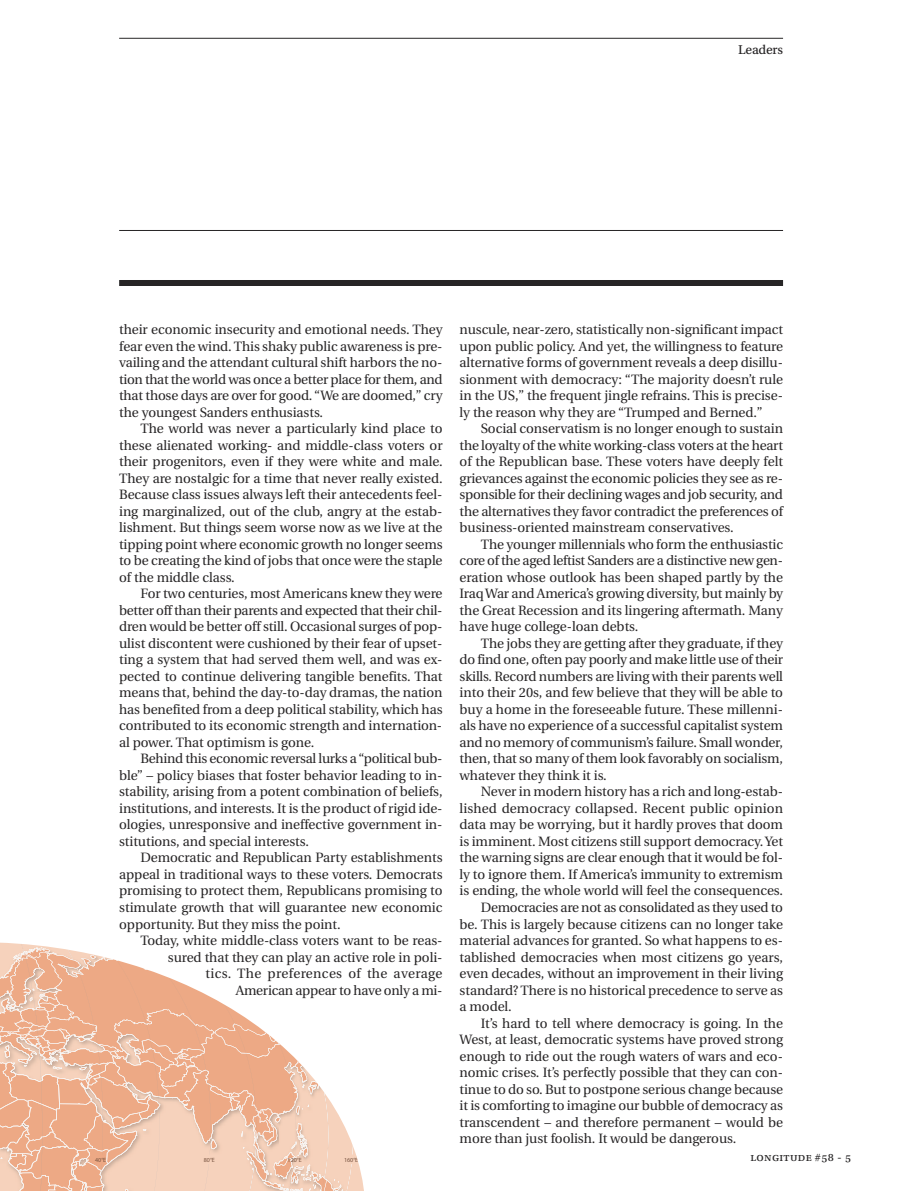
<style>
.page{position:relative;width:915px;height:1191px;background:#fff}
.page>*{position:absolute;margin:0;border:0;box-sizing:border-box;transform-origin:0 0}
.t1{font:13.5px/16.5px "Utopia";letter-spacing:-.005em;color:#272526;text-align:justify}
.t2{font:13.5px "Utopia Std Capt";letter-spacing:-.02em;color:#272526}
.t3{font:12px "Utopia Std Capt";letter-spacing:.025em;color:#272526}
.t4{font:700 6px "Helvetica Neue LT Std";color:#785441}
</style>
<div class="page">
<hr style="left:119px;top:38px;width:663px;height:1px;background:#272526">
<div style="left:119px;top:280px;width:663px;height:6px;background:#272526"></div>
<hr style="left:119px;top:230px;width:663px;height:1px;background:#272526">
<img style="left:353px;top:1147px;width:11px;height:44px">
<svg style="left:359px;top:1151px;width:4px;height:9px"></svg>
<svg style="left:0;top:942px;width:148px;height:249px;background:#eeba9e"></svg>
<svg style="left:148px;top:970px;width:12px;height:221px;background:#efbb9f"></svg>
<svg style="left:160px;top:974px;width:193px;height:217px"></svg>
<div style="left:96px;top:1154px;width:9px;height:10px;background:#eda985;border-radius:50%"></div>
<div style="left:202px;top:1154px;width:13px;height:10px;background:#f6d2bc;border-radius:50%"></div>
<div style="left:346px;top:1154px;width:13px;height:10px;background:#f6d2bc;border-radius:50%"></div>
<p class="t2" style="left:738px;top:45px;width:46px">Leaders</p>
<p class="t1" style="left:119px;top:321px;width:325px">their economic insecurity and emotional needs. They fear even the wind.This shaky public awareness is pre&shy;vailing and the attendant cultural shift harbors the no&shy;tion that the world was once a better place for them, and that those days are over for good. “We are doomed,” cry the youngest Sanders enthusiasts.</p>
<p class="t1" style="left:119px;top:420px;width:325px;text-indent:21px">The world was never a particularly kind place to these alienated working- and middle-class voters or their progenitors, even if they were white and male.<br>They are nostalgic for a time that never really existed.<br>Because class issues always left their antecedents feel&shy;ing marginalized, out of the club, angry at the estab&shy;lishment. But things seem worse now as we live at the tipping point where economic growth no longer seems to be creating the kind of jobs that once were the staple of the middle class.</p>
<p class="t1" style="left:119px;top:585px;width:325px;text-indent:21px">For two centuries, most Americans knew they were better off than their parents and expected that their chil&shy;dren would be better off still. Occasional surges of pop&shy;ulist discontent were cushioned by their fear of upset&shy;ting a system that had served them well, and was ex&shy;pected to continue delivering tangible benefits. That means that, behind the day-to-day dramas, the nation has benefited from a deep political stability, which has contributed to its economic strength and internation&shy;al power. That optimism is gone.</p>
<p class="t1" style="left:119px;top:750px;width:325px;text-indent:21px">Behind this economic reversal lurks a“political bub&shy;ble” – policy biases that foster behavior leading to in&shy;stability, arising from a potent combination of beliefs, institutions, and interests. It is the product of rigid ide&shy;ologies, unresponsive and ineffective government in&shy;stitutions, and special interests.</p>
<p class="t1" style="left:119px;top:849px;width:325px;text-indent:21px">Democratic and Republican Party establishments appeal in traditional ways to these voters. Democrats promising to protect them, Republicans promising to stimulate growth that will guarantee new economic opportunity. But they miss the point.</p>
<p class="t1" style="left:140px;top:932px;width:303px;text-align:right">Today, white middle-class voters want to be reas&shy;sured that they can play an active role in poli&shy;tics. The preferences of the average<br>American appear to have only a mi-</p>
<p class="t4" style="left:95px;top:1157px;width:13px">40°E</p>
<p class="t4" style="left:204px;top:1157px;width:13px">80°E</p>
<p class="t4" style="left:287px;top:1157px;width:16px">120°E</p>
<p class="t4" style="left:344px;top:1157px;width:16px">160°E</p>
<p class="t1" style="left:459px;top:321px;width:325px">nuscule, near-zero, statistically non-significant impact upon public policy. And yet, the willingness to feature alternative forms of government reveals a deep disillu&shy;sionment with democracy: “The majority doesn’t rule in the US,” the frequent jingle refrains. This is precise&shy;ly the reason why they are “Trumped and Berned.”</p>
<p class="t1" style="left:459px;top:420px;width:325px;text-indent:21px">Social conservatism is no longer enough to sustain the loyalty of the white working-class voters at the heart of the Republican base. These voters have deeply felt grievances against the economic policies they see as re&shy;sponsible for their declining wages and job security, and the alternatives they favor contradict the preferences of business-oriented mainstream conservatives.</p>
<p class="t1" style="left:459px;top:536px;width:325px;text-indent:21px">The younger millennials who form the enthusiastic core of the aged leftist Sanders are a distinctive new gen&shy;eration whose outlook has been shaped partly by the IraqWar and America’s growing diversity, but mainly by the Great Recession and its lingering aftermath. Many have huge college-loan debts.</p>
<p class="t1" style="left:459px;top:635px;width:325px;text-indent:21px">The jobs they are getting after they graduate, if they do find one, often pay poorly and make little use of their skills. Record numbers are living with their parents well into their 20s, and few believe that they will be able to buy a home in the foreseeable future. These millenni&shy;als have no experience of a successful capitalist system and no memory of communism’s failure. Small wonder, then, that so many of them look favorably on socialism, whatever they think it is.</p>
<p class="t1" style="left:480px;top:783px;width:303px">Never in modern history has a rich and long-estab-</p>
<p class="t1" style="left:459px;top:800px;width:325px">lished democracy collapsed. Recent public opinion</p>
<p class="t1" style="left:459px;top:816px;width:325px">data may be worrying, but it hardly proves that doom</p>
<p class="t1" style="left:459px;top:833px;width:325px">is imminent. Most citizens still support democracy.Yet</p>
<p class="t1" style="left:459px;top:849px;width:325px">the warning signs are clear enough that it would be fol-</p>
<p class="t1" style="left:459px;top:866px;width:325px">ly to ignore them. If America’s immunity to extremism</p>
<p class="t1" style="left:459px;top:882px;width:325px">is ending, the whole world will feel the consequences.</p>
<p class="t1" style="left:480px;top:899px;width:303px">Democracies are not as consolidated as they used to</p>
<p class="t1" style="left:459px;top:915px;width:325px">be. This is largely because citizens can no longer take</p>
<p class="t1" style="left:459px;top:932px;width:325px">material advances for granted. So what happens to es-</p>
<p class="t1" style="left:459px;top:948px;width:325px">tablished democracies when most citizens go years,</p>
<p class="t1" style="left:459px;top:965px;width:325px">even decades, without an improvement in their living</p>
<p class="t1" style="left:459px;top:981px;width:325px">standard?There is no historical precedence to serve as</p>
<p class="t1" style="left:459px;top:998px;width:54px">a model.</p>
<p class="t1" style="left:480px;top:1014px;width:303px">It’s hard to tell where democracy is going. In the</p>
<p class="t1" style="left:459px;top:1031px;width:325px">West, at least, democratic systems have proved strong</p>
<p class="t1" style="left:459px;top:1047px;width:325px">enough to ride out the rough waters of wars and eco-</p>
<p class="t1" style="left:459px;top:1064px;width:325px">nomic crises. It’s perfectly possible that they can con-</p>
<p class="t1" style="left:459px;top:1080px;width:325px">tinue to do so. But to postpone serious change because</p>
<p class="t1" style="left:459px;top:1097px;width:325px">it is comforting to imagine our bubble of democracy as</p>
<p class="t1" style="left:459px;top:1113px;width:325px">transcendent – and therefore permanent – would be</p>
<p class="t1" style="left:459px;top:1130px;width:278px">more than just foolish. It would be dangerous.</p>
<p class="t3" style="left:750px;top:1153px;width:102px">longitude #58 - 5</p>
</div>
